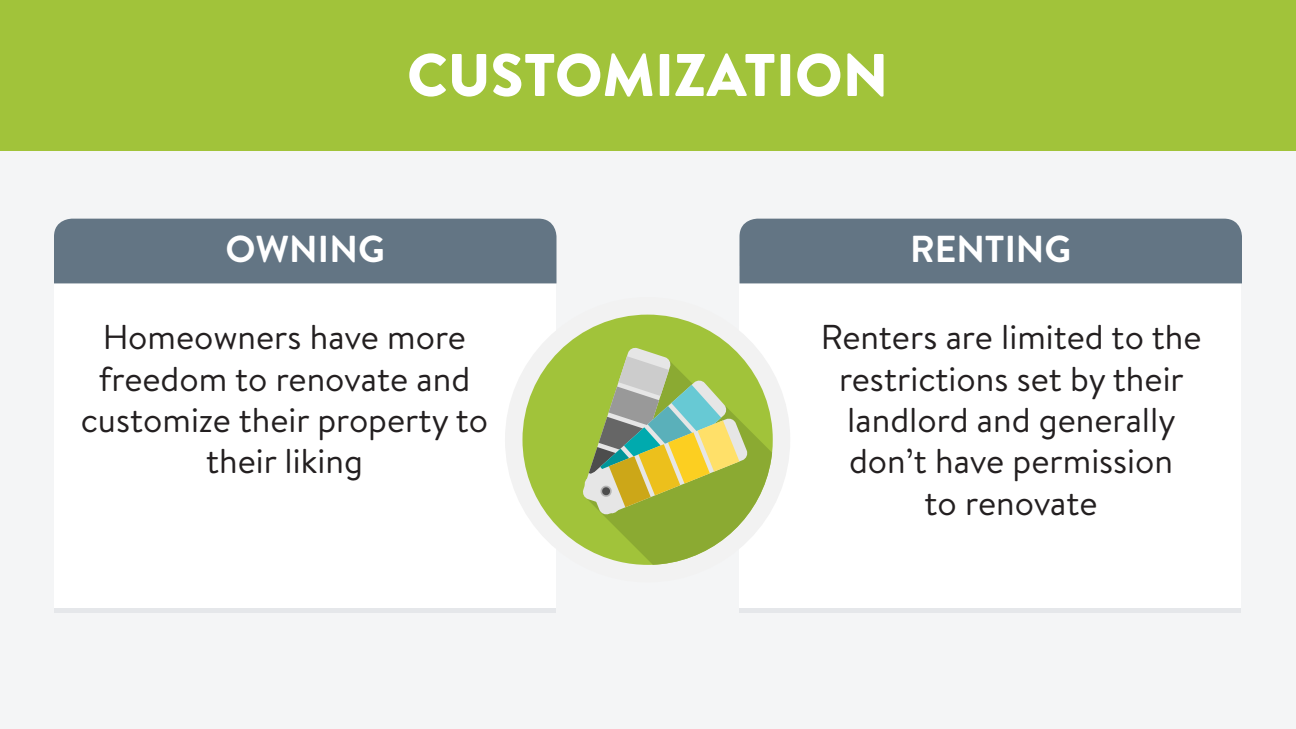
<style>
.page{position:relative;width:1296px;height:729px;background:#f4f5f6}
.page>*{position:absolute;margin:0;border:0;box-sizing:border-box;transform-origin:0 0}
.t1{font:900 60px "Brandon Text";color:#fff}
.t2{font:700 37.5px "Brandon Text";color:#fff}
.t3{font:34.5px/41.4px "Brandon Text";color:#231f20;text-align:center}
</style>
<div class="page">
<div style="left:54px;top:608px;width:502px;height:5px;background:#e5e7ea"></div>
<div style="left:54px;top:267px;width:502px;height:341px;background:#fff"></div>
<div style="left:740px;top:608px;width:501px;height:5px;background:#e5e7ea"></div>
<div style="left:740px;top:267px;width:501px;height:341px;background:#fff"></div>
<div style="left:54px;top:219px;width:502px;height:64px;background:#637584"></div>
<div style="left:740px;top:219px;width:502px;height:64px;background:#637584"></div>
<div style="left:505px;top:297px;width:285px;height:285px;background:#f2f2f2;border-radius:50%"></div>
<svg style="left:522px;top:315px;width:251px;height:233px;fill:#a1c33a"></svg>
<svg style="left:585px;top:360px;width:187px;height:205px"></svg>
<svg style="left:582px;top:347px;width:166px;height:168px;background:#aabd69"></svg>
<div style="left:0;top:0;width:1296px;height:150px;background:#a1c33a"></div>
<h1 class="t1" style="left:407px;top:33px;width:483px">CUSTOMIZATION</h1>
<p class="t2" style="left:225px;top:223px;width:161px">OWNING</p>
<p class="t2" style="left:910px;top:223px;width:163px">RENTING</p>
<p class="t3" style="left:81px;top:315px;width:409px">Homeowners have more freedom to renovate and customize their property to their liking</p>
<p class="t3" style="left:821px;top:315px;width:382px">Renters are limited to the restrictions set by their landlord and generally don’t have permission<br>to renovate</p>
</div>
